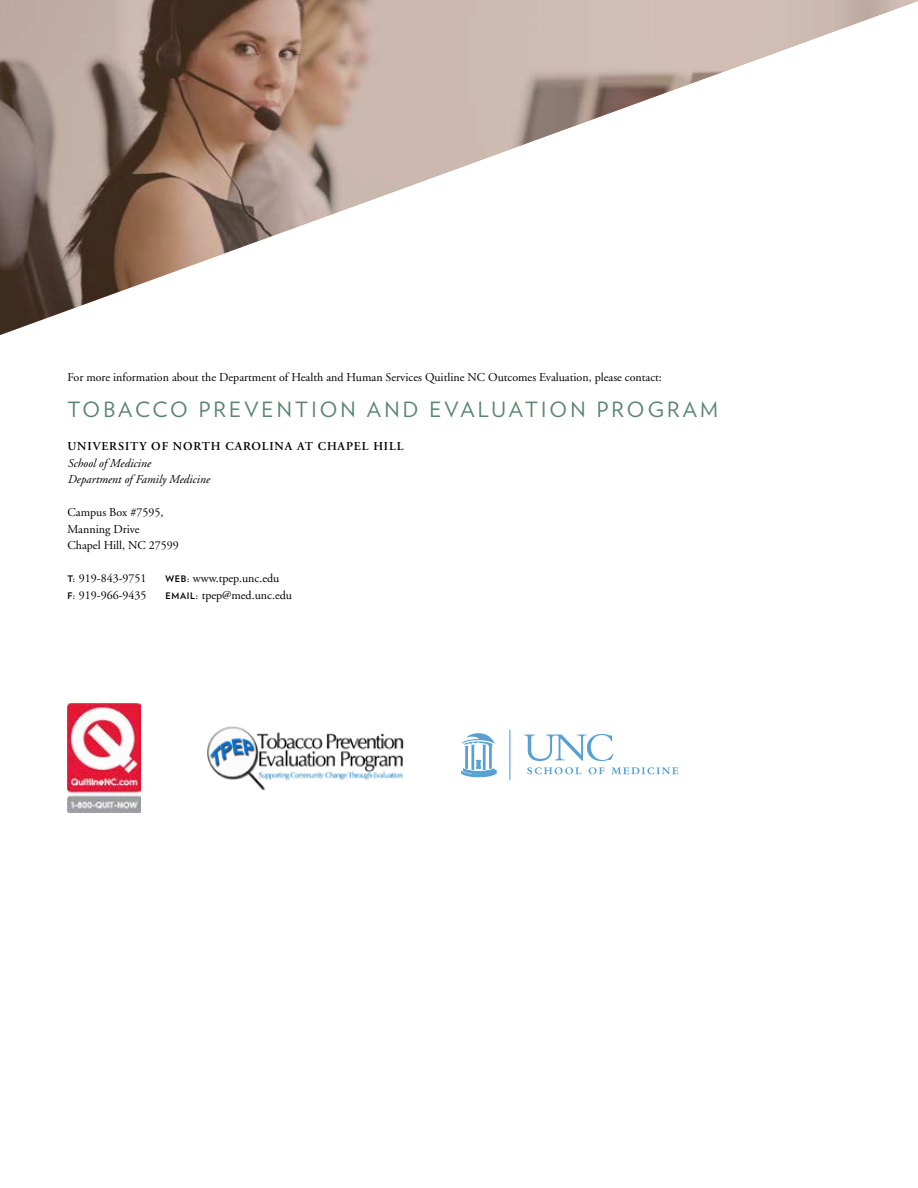
<style>
.page{position:relative;width:918px;height:1188px;background:#fff}
.page>*{position:absolute;margin:0;border:0;box-sizing:border-box;transform-origin:0 0}
.t1{font:21px "Verlag";letter-spacing:.15em;color:#5a8572}
.t2{font:12px/16.5px "Adobe Garamond";color:#000}
.t3{font:italic 12px/16.5px "Adobe Garamond";color:#000}
.t4{font:600 12px "Adobe Garamond";letter-spacing:.075em;color:#000}
.s1{font-family:"Verlag";font-weight:700;font-size:9px}
</style>
<div class="page">
<img style="left:207px;top:726px;width:196px;height:64px">
<svg style="left:527px;top:767px;width:55px;height:7px"></svg>
<svg style="left:589px;top:767px;width:15px;height:7px"></svg>
<svg style="left:612px;top:767px;width:66px;height:7px"></svg>
<hr style="left:510px;top:730px;width:1px;height:50px;background:#56a0d3">
<svg style="left:461px;top:733px;width:35px;height:44px"></svg>
<svg style="left:524px;top:734px;width:89px;height:27px"></svg>
<img style="left:68px;top:703px;width:72px;height:110px">
<img style="left:0;top:0;width:918px;height:335px">
<p class="t2" style="left:68px;top:370px;width:596px">For more information about the Department of Health and Human Services Quitline NC Outcomes Evaluation, please contact:</p>
<h1 class="t1" style="left:68px;top:397px;width:652px">TOBACCO PREVENTION AND EVALUATION PROGRAM</h1>
<p class="t4" style="left:68px;top:440px;width:337px">UNIVERSITY OF NORTH CAROLINA AT CHAPEL HILL</p>
<p class="t3" style="left:68px;top:455px;width:144px">School of Medicine<br>Department of Family Medicine</p>
<p class="t2" style="left:68px;top:505px;width:113px">Campus Box #7595,<br>Manning Drive<br>Chapel Hill, NC 27599</p>
<p class="t2" style="left:68px;top:571px;width:81px"><span class="s1">T:</span> 919-843-9751<br><span class="s1">F:</span> 919-966-9435</p>
<p class="t2" style="left:165px;top:570px;width:128px"><span class="s1">WE B:</span> www.tpep.unc.edu<br><span class="s1">EMA IL:</span> tpep@med.unc.edu</p>
</div>
